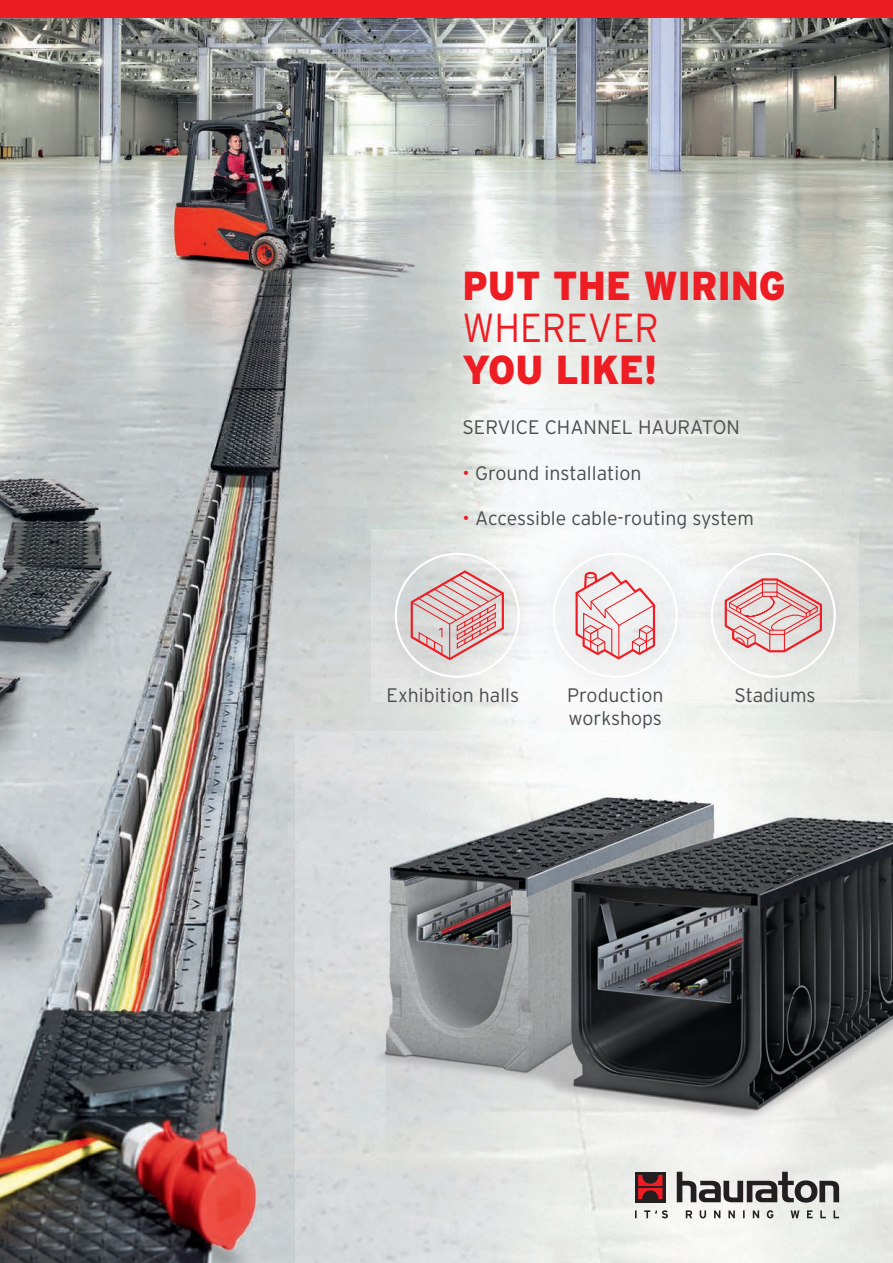
<style>
.page{position:relative;width:893px;height:1263px;background:#fff}
.page>*{position:absolute;margin:0;border:0;box-sizing:border-box;transform-origin:0 0}
.t1{font:900 40.5px "Interstate";color:#ee1d23;scale:.92 1}
.t2{font:300 40.5px "Interstate";color:#ee1d23;scale:.92 1}
.t3{font:300 19.5px/23.4px "Interstate";color:#4b4c4d}
.s1{color:#ee1d23}
</style>
<div class="page">
<img style="left:0;top:17px;width:893px;height:1246px">
<img style="left:296px;top:731px;width:597px;height:532px">
<div style="left:0;top:0;width:893px;height:17px;background:#ee1d23"></div>
<img style="left:371px;top:529px;width:488px;height:172px">
<svg style="left:410px;top:569px;width:95px;height:92px;background:#ddbcbc"></svg>
<svg style="left:724px;top:577px;width:99px;height:76px;background:#e3bdbc"></svg>
<svg style="left:574px;top:570px;width:83px;height:91px"></svg>
<svg style="left:635px;top:1172px;width:31px;height:30px"></svg>
<svg style="left:638px;top:1175px;width:24px;height:24px"></svg>
<svg style="left:677px;top:1172px;width:162px;height:30px;background:#939291"></svg>
<svg style="left:635px;top:1210px;width:204px;height:8px"></svg>
<h1 class="t1" style="left:462px;top:263px;width:353px">PUT THE WIRING</h1>
<h1 class="t2" style="left:462px;top:305px;width:215px">WHEREVER</h1>
<h1 class="t1" style="left:462px;top:347px;width:213px">YOU LIKE!</h1>
<p class="t3" style="left:462px;top:415px;width:279px">SERVICE CHANNEL HAURATON</p>
<p class="t3" style="left:462px;top:461px;width:181px"><span class="s1">•</span> Ground installation</p>
<p class="t3" style="left:462px;top:506px;width:293px"><span class="s1">•</span> Accessible cable-routing system</p>
<p class="t3" style="left:387px;top:683px;width:134px">Exhibition halls</p>
<p class="t3" style="left:567px;top:683px;width:98px">Production workshops</p>
<p class="t3" style="left:734px;top:683px;width:83px">Stadiums</p>
</div>
